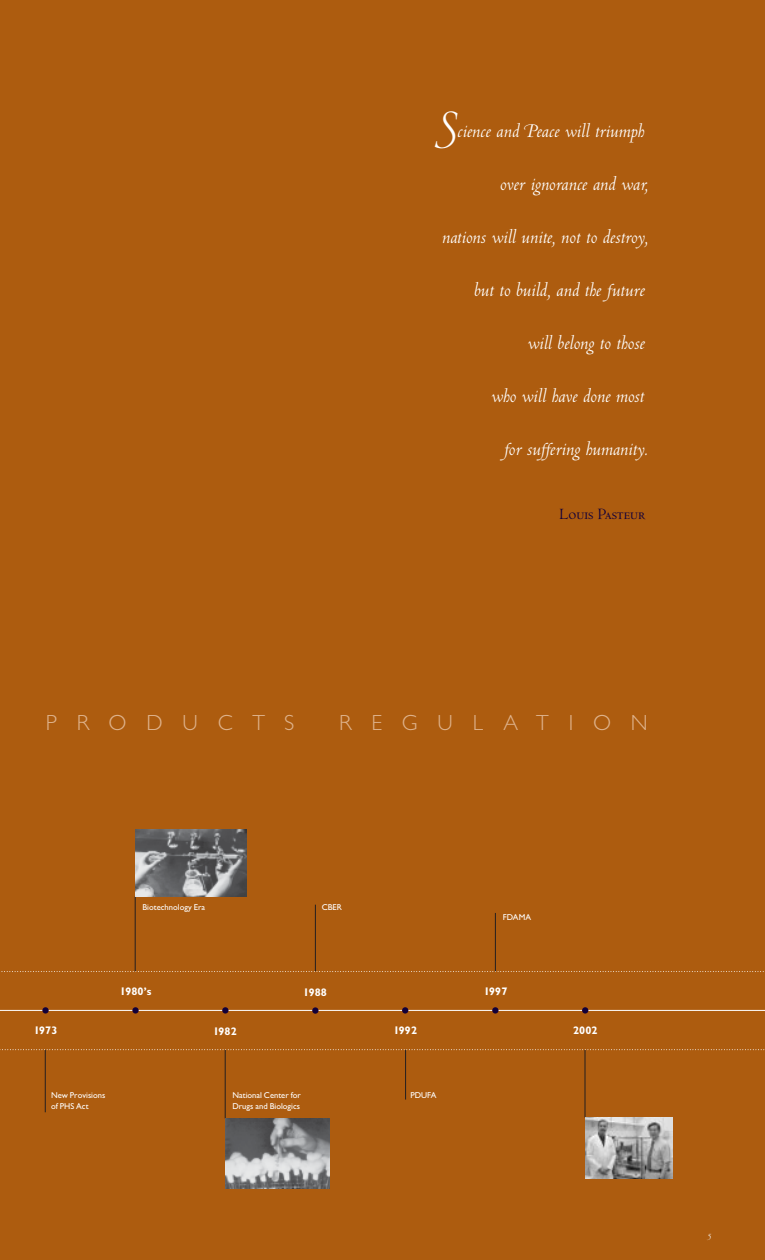
<style>
.page{position:relative;width:765px;height:1260px;background:#ad5c0f}
.page>*{position:absolute;margin:0;border:0;box-sizing:border-box;transform-origin:0 0}
.t1{font:22.5px "Gill M Lgt";letter-spacing:.88em;color:#deb28b}
.t2{font:20.88px "Centaur MT Swash Capitals";color:#fff}
.t3{font:16.25px "Centaur MT SC";color:#12003a}
.t4{font:11.25px "Gill M Bld";color:#fff}
.t5{font:italic 10px "Centaur";color:#fff}
.t6{font:8.75px/10.5px "Gill M Rgl";color:#fff}
.s1{font-size:41.88px}
.s2{color:#ad5c0f}
</style>
<div class="page">
<svg style="left:1px;top:971px;width:763px;height:1px"></svg>
<svg style="left:0;top:1049px;width:765px;height:1px"></svg>
<hr style="left:0;top:1010px;width:765px;height:1px;background:#fff">
<hr style="left:45px;top:1050px;width:1px;height:62px;background:#231f20">
<hr style="left:135px;top:897px;width:1px;height:74px;background:#231f20">
<hr style="left:225px;top:1050px;width:1px;height:68px;background:#231f20">
<svg style="left:132px;top:1007px;width:7px;height:7px"></svg>
<div style="left:222px;top:1007px;width:7px;height:7px;background:#12003a;border-radius:50%"></div>
<hr style="left:315px;top:905px;width:1px;height:66px;background:#231f20">
<div style="left:312px;top:1007px;width:7px;height:7px;background:#12003a;border-radius:50%"></div>
<hr style="left:405px;top:1050px;width:1px;height:50px;background:#231f20">
<hr style="left:585px;top:1050px;width:1px;height:68px;background:#231f20">
<div style="left:402px;top:1007px;width:6px;height:7px;background:#12003a;border-radius:50%"></div>
<hr style="left:495px;top:913px;width:1px;height:58px;background:#231f20">
<div style="left:492px;top:1007px;width:7px;height:7px;background:#12003a;border-radius:50%"></div>
<div style="left:582px;top:1007px;width:6px;height:7px;background:#12003a;border-radius:50%"></div>
<svg style="left:42px;top:1007px;width:7px;height:7px"></svg>
<img style="left:135px;top:829px;width:112px;height:68px">
<img style="left:225px;top:1118px;width:105px;height:70px">
<img style="left:585px;top:1118px;width:88px;height:60px">
<p class="t2" style="left:438px;top:123px;width:211px"><span class="s1">S</span>cience and Peace will triumph<span class="s2">.</span></p>
<p class="t2" style="left:500px;top:176px;width:150px">over ignorance and war,</p>
<p class="t2" style="left:442px;top:229px;width:208px">nations will unite, not to destroy,</p>
<p class="t2" style="left:474px;top:282px;width:176px">but to build, and the future<span class="s2">.</span></p>
<p class="t2" style="left:527px;top:335px;width:122px">will belong to those<span class="s2">.</span></p>
<p class="t2" style="left:491px;top:388px;width:158px">who will have done most<span class="s2">.</span></p>
<p class="t2" style="left:504px;top:441px;width:145px">for suffering humanity.</p>
<p class="t3" style="left:559px;top:508px;width:88px">Louis Pasteur</p>
<p class="t1" style="left:46px;top:714px;width:250px">PRODUCTS</p>
<p class="t1" style="left:339px;top:714px;width:310px">REGULATION</p>
<p class="t6" style="left:142px;top:903px;width:64px">Biotechnology Era</p>
<p class="t6" style="left:322px;top:903px;width:22px">CBER</p>
<p class="t4" style="left:34px;top:1026px;width:25px">1973</p>
<p class="t4" style="left:120px;top:987px;width:33px">1980’s</p>
<p class="t6" style="left:51px;top:1091px;width:56px">New Provisions of PHS Act</p>
<p class="t4" style="left:213px;top:1027px;width:25px">1982</p>
<p class="t4" style="left:303px;top:988px;width:25px">1988</p>
<p class="t6" style="left:232px;top:1091px;width:70px">National Center for<br>Drugs and Biologics</p>
<p class="t4" style="left:393px;top:1026px;width:25px">1992</p>
<p class="t6" style="left:410px;top:1091px;width:28px">PDUFA</p>
<p class="t6" style="left:503px;top:913px;width:30px">FDAMA</p>
<p class="t4" style="left:484px;top:987px;width:25px">1997</p>
<p class="t4" style="left:573px;top:1026px;width:26px">2002</p>
<p class="t5" style="left:706px;top:1233px;width:6px">5</p>
</div>
